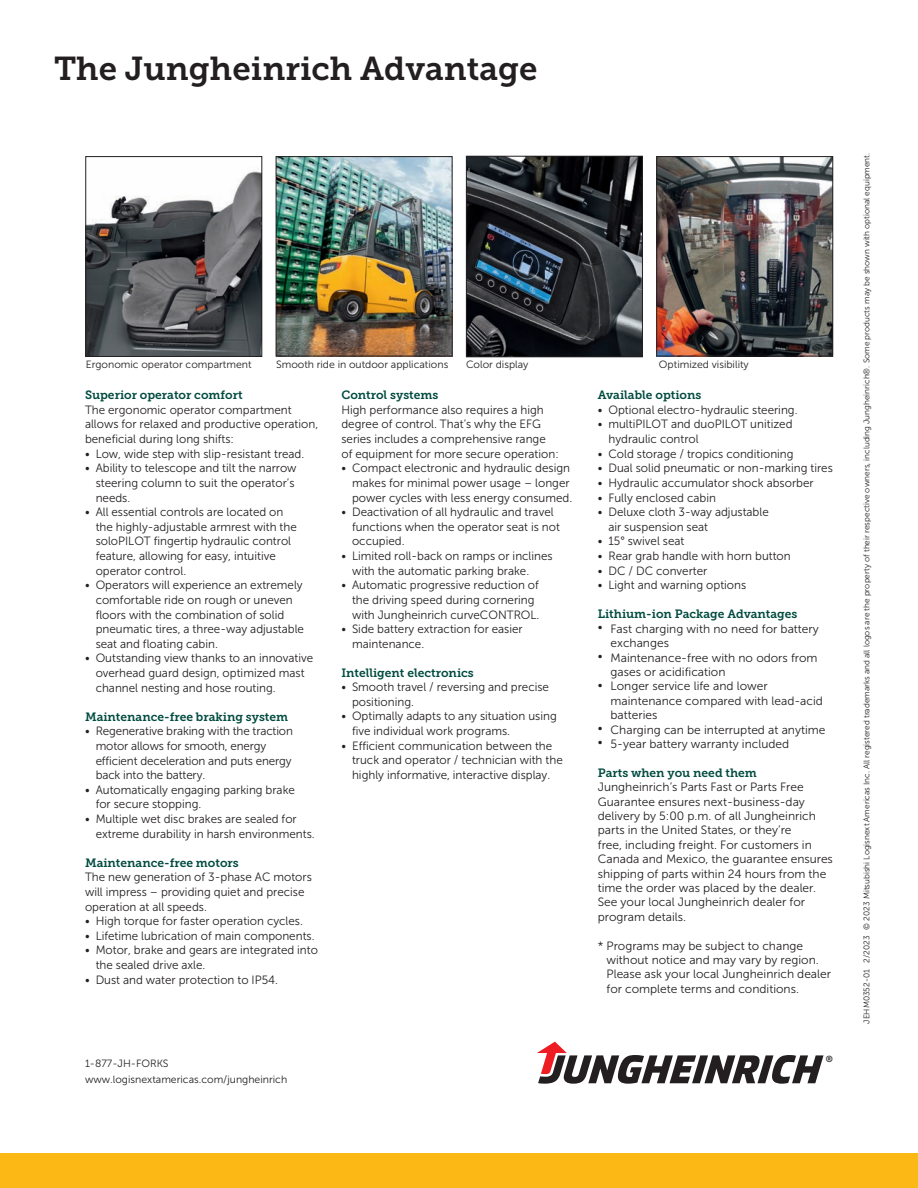
<style>
.page{position:relative;width:918px;height:1188px;background:#fff}
.page>*{position:absolute;margin:0;border:0;box-sizing:border-box;transform-origin:0 0}
.t1{font:33px "Museo Slab 700";color:#231f20}
.Grundtext{font:12px/14.7px "Museo Sans 300";color:#231f20}
.subsubhead{font:12px/14.4px "Museo Sans 300";color:#231f20}
.subsubhead-2{font:12px "Museo Slab 700";color:#004b40}
.copy_bullet{font:12px "Museo Slab 700";color:#004b40}
.Grundtext-2{font:10.5px "Museo Sans 300";color:#231f20}
.Copy{font:10.5px "Museo Sans 300";color:#231f20}
.t2{font:8.85px "Museo Sans 700";color:#231f20}
.ISO-Texte{font:8.25px "Museo Sans 300";color:#231f20}
</style>
<div class="page">
<img style="left:278px;top:158px;width:173px;height:196px">
<div style="left:276px;top:156px;width:177px;height:200px;border:1px solid #231f20"></div>
<div style="left:0;top:1154px;width:918px;height:34px;background:#fcb814"></div>
<img style="left:658px;top:158px;width:173px;height:196px">
<div style="left:656px;top:156px;width:177px;height:200px;border:1px solid #231f20"></div>
<img style="left:87px;top:171px;width:173px;height:184px">
<div style="left:85px;top:156px;width:177px;height:201px;border:1px solid #231f20"></div>
<svg style="left:537px;top:1042px;width:287px;height:42px"></svg>
<img style="left:468px;top:158px;width:173px;height:197px">
<div style="left:466px;top:156px;width:177px;height:201px;border:1px solid #231f20"></div>
<p class="t1" style="left:54px;top:49px;width:485px">The Jungheinrich Advantage</p>
<p class="Grundtext-2" style="left:86px;top:359px;width:167px">Ergonomic operator compartment</p>
<p class="Grundtext-2" style="left:276px;top:359px;width:174px">Smooth ride in outdoor applications</p>
<p class="Grundtext-2" style="left:659px;top:359px;width:91px">Optimized visibility</p>
<p class="Grundtext-2" style="left:466px;top:359px;width:64px">Color display</p>
<p class="subsubhead-2" style="left:85px;top:388px;width:159px">Superior operator comfort</p>
<p class="Grundtext" style="left:85px;top:402px;width:235px">The ergonomic operator compartment allows for relaxed and productive operation, beneficial during long shifts:</p>
<p class="Grundtext" style="left:85px;top:446px;width:221px">• Low, wide step with slip-resistant tread.</p>
<p class="Grundtext" style="left:96px;top:461px;width:202px;text-indent:-11px">• Ability to telescope and tilt the narrow steering column to suit the operator’s needs.</p>
<p class="Grundtext" style="left:96px;top:505px;width:203px;text-indent:-11px">• All essential controls are located on the highly-adjustable armrest with the soloPILOT fingertip hydraulic control feature, allowing for easy, intuitive operator control.</p>
<p class="Grundtext" style="left:96px;top:578px;width:210px;text-indent:-11px">• Operators will experience an extremely comfortable ride on rough or uneven floors with the combination of solid pneumatic tires, a three-way adjustable seat and floating cabin.</p>
<p class="Grundtext" style="left:96px;top:651px;width:219px;text-indent:-11px">• Outstanding view thanks to an innovative overhead guard design, optimized mast channel nesting and hose routing.</p>
<p class="subsubhead-2" style="left:85px;top:710px;width:205px">Maintenance-free braking system</p>
<p class="Grundtext" style="left:96px;top:724px;width:199px;text-indent:-11px">• Regenerative braking with the traction motor allows for smooth, energy efficient deceleration and puts energy back into the battery.</p>
<p class="Grundtext" style="left:96px;top:782px;width:201px;text-indent:-11px">• Automatically engaging parking brake for secure stopping.</p>
<p class="Grundtext" style="left:96px;top:812px;width:221px;text-indent:-11px">• Multiple wet disc brakes are sealed for extreme durability in harsh environments.</p>
<p class="subsubhead-2" style="left:85px;top:856px;width:155px">Maintenance-free motors</p>
<p class="Grundtext" style="left:85px;top:870px;width:228px">The new generation of 3-phase AC motors will impress – providing quiet and precise operation at all speeds.</p>
<p class="Grundtext" style="left:85px;top:914px;width:219px">• High torque for faster operation cycles.</p>
<p class="Grundtext" style="left:85px;top:928px;width:231px">• Lifetime lubrication of main components.</p>
<p class="Grundtext" style="left:96px;top:943px;width:224px;text-indent:-11px">• Motor, brake and gears are integrated into the sealed drive axle.</p>
<p class="Grundtext" style="left:85px;top:972px;width:194px">• Dust and water protection to IP54.</p>
<p class="subsubhead-2" style="left:341px;top:388px;width:99px">Control systems</p>
<p class="Grundtext" style="left:341px;top:402px;width:219px">High performance also requires a high degree of control. That’s why the EFG series includes a comprehensive range of equipment for more secure operation:</p>
<p class="Grundtext" style="left:352px;top:461px;width:222px;text-indent:-11px">• Compact electronic and hydraulic design makes for minimal power usage – longer power cycles with less energy consumed.</p>
<p class="Grundtext" style="left:352px;top:505px;width:209px;text-indent:-11px">• Deactivation of all hydraulic and travel functions when the operator seat is not occupied.</p>
<p class="Grundtext" style="left:352px;top:549px;width:202px;text-indent:-11px">• Limited roll-back on ramps or inclines with the automatic parking brake.</p>
<p class="Grundtext" style="left:352px;top:578px;width:189px;text-indent:-11px">• Automatic progressive reduction of the driving speed during cornering with Jungheinrich curveCONTROL.</p>
<p class="Grundtext" style="left:352px;top:622px;width:172px;text-indent:-11px">• Side battery extraction for easier maintenance.</p>
<p class="copy_bullet" style="left:341px;top:666px;width:134px">Intelligent electronics</p>
<p class="Grundtext" style="left:352px;top:680px;width:198px;text-indent:-11px">• Smooth travel / reversing and precise positioning.</p>
<p class="Grundtext" style="left:352px;top:709px;width:206px;text-indent:-11px">• Optimally adapts to any situation using five individual work programs.</p>
<p class="Grundtext" style="left:352px;top:738px;width:212px;text-indent:-11px">• Efficient communication between the truck and operator / technician with the highly informative, interactive display.</p>
<p class="Copy" style="left:85px;top:1057px;width:85px">1-877-JH-FORKS</p>
<p class="Copy" style="left:85px;top:1074px;width:204px">www.logisnextamericas.com/jungheinrich</p>
<p class="copy_bullet" style="left:598px;top:388px;width:105px">Available options</p>
<p class="Grundtext" style="left:598px;top:402px;width:201px">• Optional electro-hydraulic steering.</p>
<p class="Grundtext" style="left:608px;top:417px;width:186px;text-indent:-11px">• multiPILOT and duoPILOT unitized hydraulic control</p>
<p class="Grundtext" style="left:598px;top:446px;width:197px">• Cold storage / tropics conditioning</p>
<p class="Grundtext" style="left:598px;top:461px;width:237px">• Dual solid pneumatic or non-marking tires</p>
<p class="Grundtext" style="left:598px;top:476px;width:217px">• Hydraulic accumulator shock absorber</p>
<p class="Grundtext" style="left:598px;top:490px;width:120px">• Fully enclosed cabin</p>
<p class="Grundtext" style="left:608px;top:505px;width:162px;text-indent:-11px">• Deluxe cloth 3-way adjustable air suspension seat</p>
<p class="Grundtext" style="left:598px;top:534px;width:88px">• 15° swivel seat</p>
<p class="Grundtext" style="left:598px;top:549px;width:194px">• Rear grab handle with horn button</p>
<p class="Grundtext" style="left:598px;top:563px;width:111px">• DC / DC converter</p>
<p class="Grundtext" style="left:598px;top:578px;width:150px">• Light and warning options</p>
<p class="subsubhead-2" style="left:598px;top:607px;width:201px">Lithium-ion Package Advantages</p>
<p class="subsubhead" style="left:611px;top:621px;width:210px;text-indent:-13px">• Fast charging with no need for battery exchanges</p>
<p class="subsubhead" style="left:611px;top:650px;width:209px;text-indent:-13px">• Maintenance-free with no odors from gases or acidification</p>
<p class="subsubhead" style="left:611px;top:679px;width:214px;text-indent:-13px">• Longer service life and lower maintenance compared with lead-acid batteries</p>
<p class="subsubhead" style="left:598px;top:722px;width:229px">• Charging can be interrupted at anytime</p>
<p class="subsubhead" style="left:598px;top:737px;width:193px">• 5-year battery warranty included</p>
<p class="subsubhead-2" style="left:598px;top:766px;width:161px">Parts when you need them</p>
<p class="subsubhead" style="left:598px;top:780px;width:237px">Jungheinrich’s Parts Fast or Parts Free Guarantee ensures next-business-day delivery by 5:00 p.m. of all Jungheinrich parts in the United States, or they’re<br>free, including freight. For customers in Canada and Mexico, the guarantee ensures shipping of parts within 24 hours from the time the order was placed by the dealer.<br>See your local Jungheinrich dealer for program details.</p>
<p class="subsubhead" style="left:607px;top:938px;width:226px;text-indent:-9px">* Programs may be subject to change without notice and may vary by region.<br>Please ask your local Jungheinrich dealer for complete terms and conditions.</p>
<p class="t2" style="left:826px;top:1054px;width:9px">®</p>
<p class="ISO-Texte" style="left:862px;top:1024px;width:872px;rotate:-90deg">JEHM0352-01 2/2023 © 2023 Mitsubishi Logisnext Americas Inc. All registered trademarks and all logos are the property of their respective owners, including Jungheinrich®. Some products may be shown with optional equipment.</p>
</div>
